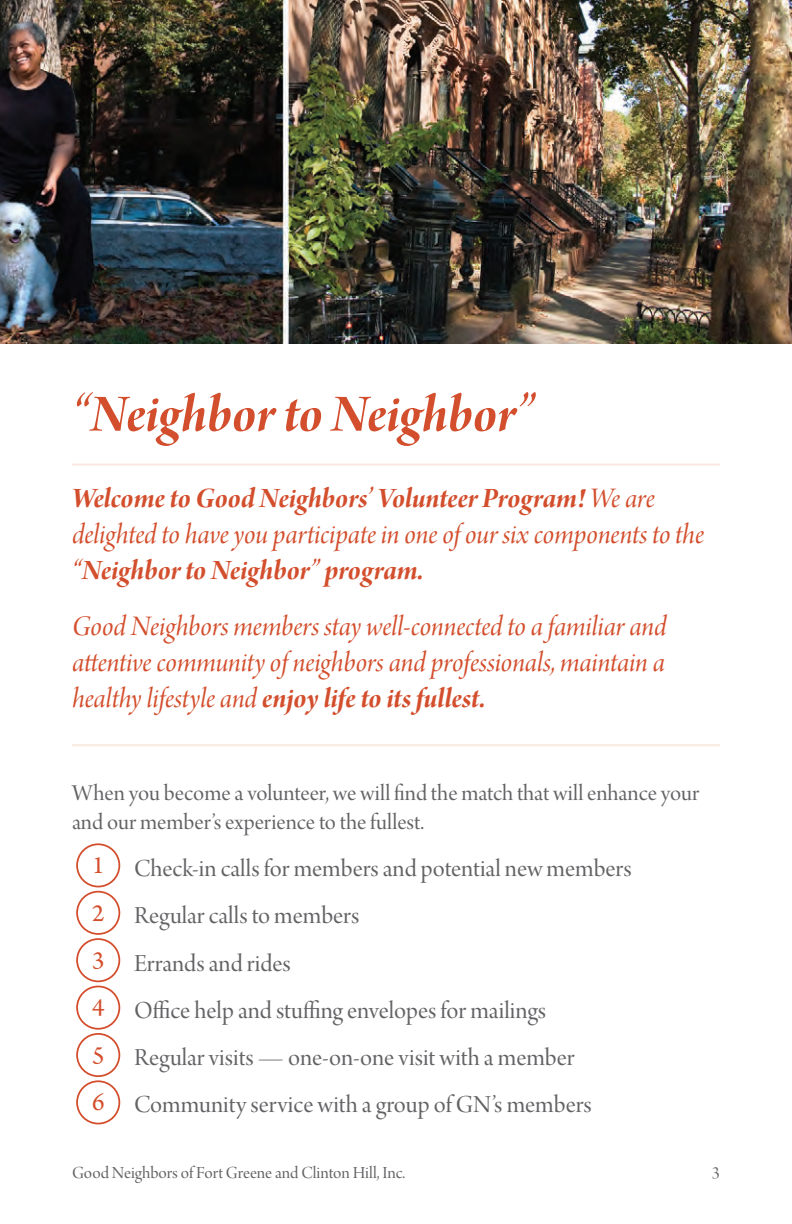
<style>
.page{position:relative;width:792px;height:1224px;background:#fff}
.page>*{position:absolute;margin:0;border:0;box-sizing:border-box;transform-origin:0 0}
.t1{font:56px "Arno Pro Bold Italic Display";letter-spacing:-.005em;color:#d34e2c}
.Subhead{font:30px/36px "Arno Pro Italic Display";letter-spacing:-.005em;color:#d34e2c;text-align:justify}
.Subhead-2{font:30px/36px "Arno Pro Bold Italic Display";letter-spacing:-.005em;color:#d34e2c}
.body{font:26px "Arno Pro Display";color:#636366}
.body-2{font:26px "Arno Pro";color:#d34e2c}
.body-3{font:24px/28.8px "Arno Pro Display";color:#636366}
.body-4{font:18px "Arno Pro Display";color:#636366}
.s1{font-family:"Arno Pro Italic Display"}
.s2{font-family:"Arno Pro Bold Italic Display"}
</style>
<div class="page">
<img style="left:0;top:0;width:792px;height:343px">
<div style="left:76px;top:843px;width:44px;height:44px;border:2px solid #d34e2c;border-radius:50%"></div>
<div style="left:76px;top:891px;width:44px;height:44px;border:2px solid #d34e2c;border-radius:50%"></div>
<div style="left:76px;top:938px;width:44px;height:44px;border:2px solid #d34e2c;border-radius:50%"></div>
<div style="left:76px;top:986px;width:44px;height:44px;border:2px solid #d34e2c;border-radius:50%"></div>
<div style="left:76px;top:1033px;width:44px;height:44px;border:2px solid #d34e2c;border-radius:50%"></div>
<div style="left:76px;top:1080px;width:44px;height:44px;border:2px solid #d34e2c;border-radius:50%"></div>
<hr style="left:72px;top:464px;width:648px;height:2px;background:#f9e9df">
<hr style="left:72px;top:744px;width:648px;height:2px;background:#f9e9df">
<p class="t1" style="left:72px;top:383px;width:464px">“Neighbor to Neighbor”</p>
<p class="Subhead-2" style="left:72px;top:482px;width:634px">Welcome to Good Neighbors’ Volunteer Program! <span class="s1">We are delighted to have you participate in one of our six components to the </span>“Neighbor to Neighbor” program.</p>
<p class="Subhead" style="left:72px;top:610px;width:596px">Good Neighbors members stay well-connected to a familiar and attentive community of neighbors and professionals, maintain a healthy lifestyle and <span class="s2">enjoy life to its fullest.</span></p>
<p class="body-3" style="left:72px;top:780px;width:629px">When you become a volunteer, we will find the match that will enhance your and our member’s experience to the fullest.</p>
<p class="body" style="left:134px;top:854px;width:499px">Check-in calls for members and potential new members</p>
<p class="body" style="left:134px;top:901px;width:227px">Regular calls to members</p>
<p class="body" style="left:134px;top:949px;width:158px">Errands and rides</p>
<p class="body" style="left:134px;top:996px;width:414px">Office help and stuffing envelopes for mailings</p>
<p class="body" style="left:134px;top:1043px;width:442px">Regular visits — one-on-one visit with a member</p>
<p class="body" style="left:134px;top:1090px;width:459px">Community service with a group of GN’s members</p>
<p class="body-2" style="left:92px;top:851px;width:14px">1</p>
<p class="body-2" style="left:92px;top:898px;width:14px">2</p>
<p class="body-2" style="left:92px;top:945px;width:14px">3</p>
<p class="body-2" style="left:92px;top:993px;width:14px">4</p>
<p class="body-2" style="left:92px;top:1040px;width:14px">5</p>
<p class="body-2" style="left:92px;top:1088px;width:14px">6</p>
<p class="body-4" style="left:72px;top:1163px;width:335px">Good Neighbors of Fort Greene and Clinton Hill, Inc.</p>
<p class="body-4" style="left:712px;top:1163px;width:10px">3</p>
</div>
